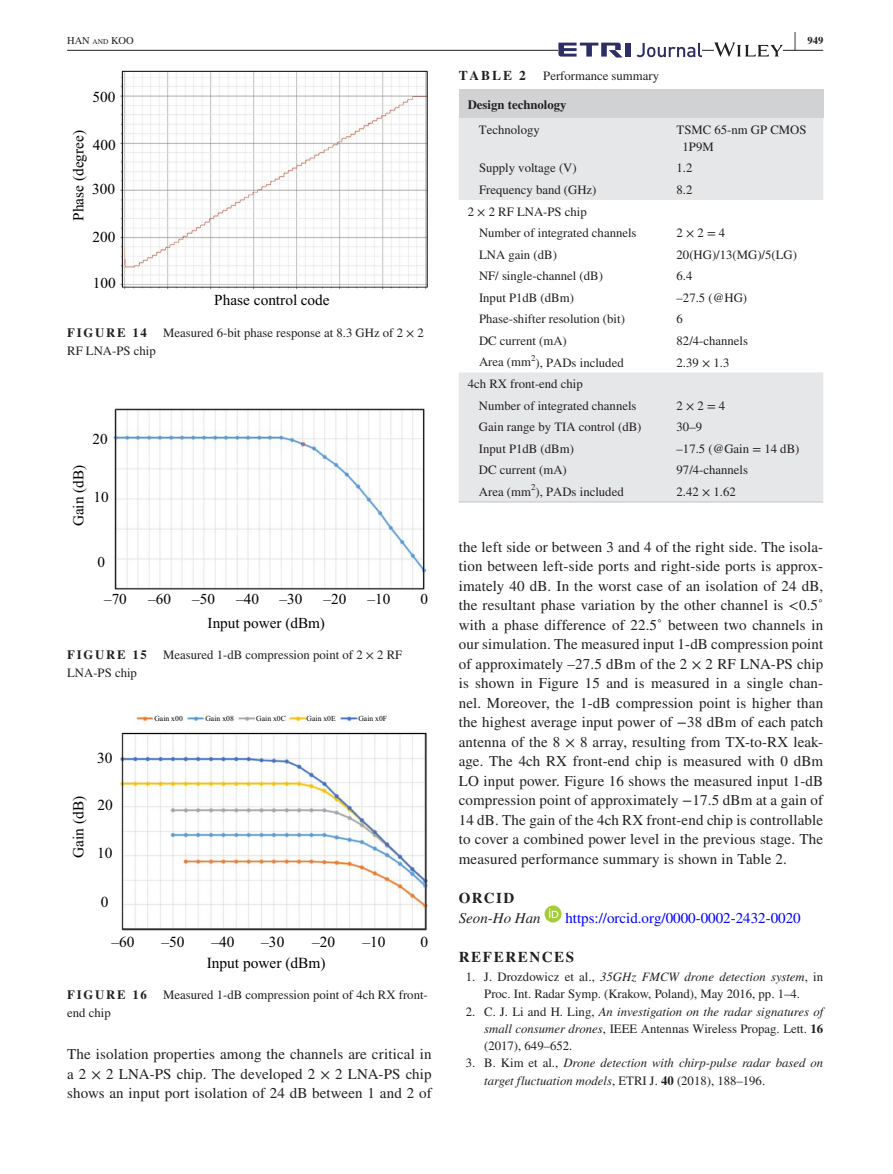
<style>
.page{position:relative;width:893px;height:1174px;background:#fff}
.page>*{position:absolute;margin:0;border:0;box-sizing:border-box;transform-origin:0 0}
.t1{font:700 25.95px "STIX";color:#231f20;scale:.36 1}
.t2{font:15.45px/20.7px "Times New Roman";color:#000}
.t3{font:15.3px "Times New Roman";color:#000}
.t4{font:15.15px "Times New Roman";color:#000}
.t5{font:15px/19.5px "STIX";letter-spacing:.01em;color:#231f20;text-align:justify}
.t6{font:15px "STIX";color:#00f}
.t7{font:700 15px "STIX";letter-spacing:.11em;color:#231f20}
.t8{font:italic 15px "STIX";color:#231f20}
.t9{font:700 13.5px "STIX";letter-spacing:.14em;color:#231f20}
.t10{font:12.75px/17.2px "STIX";color:#231f20}
.t11{font:italic 12.75px/17.2px "STIX";color:#231f20}
.t12{font:700 12.75px "STIX";letter-spacing:.14em;color:#231f20}
.t13{font:700 12.75px "STIX";color:#231f20}
.t14{font:10.5px "STIX";color:#231f20}
.t15{font:700 10.5px "STIX";color:#231f20}
.t16{font:7.65px "Times New Roman";color:#000}
.s1{font-size:7.35px}
.s2{font-style:italic}
.s3{font-weight:700}
.s4{font-style:normal}
.s5{font-weight:700;font-style:normal}
</style>
<div class="page">
<hr style="left:67px;top:50px;width:756px;height:1px;background:#231f20">
<div style="left:558px;top:43px;width:144px;height:14px;background:#fff"></div>
<svg style="left:636px;top:43px;width:66px;height:14px"></svg>
<div style="left:625px;top:43px;width:5px;height:14px;background:#2d2f64"></div>
<svg style="left:558px;top:43px;width:64px;height:14px"></svg>
<svg style="left:714px;top:42px;width:69px;height:15px"></svg>
<div style="left:545px;top:905px;width:17px;height:17px;background:#a5cd39;border-radius:50%"></div>
<svg style="left:549px;top:908px;width:9px;height:10px"></svg>
<img style="left:120px;top:70px;width:308px;height:219px">
<img style="left:113px;top:408px;width:313px;height:182px">
<img style="left:120px;top:714px;width:307px;height:217px">
<div style="left:459px;top:90px;width:364px;height:28px;background:#d1d2d4"></div>
<svg style="left:459px;top:118px;width:364px;height:383px;fill:#e6e7e9"></svg>
<hr style="left:459px;top:501px;width:209px;height:1px;background:#d1d2d4">
<hr style="left:668px;top:501px;width:155px;height:1px;background:#d1d2d4">
<h1 class="t1" style="left:794px;top:26px;width:7px">|</h1>
<p class="t14" style="left:67px;top:33px;width:68px">HAN <span class="s1">and</span> KOO</p>
<p class="t15" style="left:807px;top:34px;width:17px">949</p>
<p class="t3" style="left:92px;top:87px;width:24px">500</p>
<p class="t3" style="left:93px;top:135px;width:24px">400</p>
<p class="t3" style="left:92px;top:178px;width:24px">300</p>
<p class="t3" style="left:92px;top:226px;width:24px">200</p>
<p class="t3" style="left:93px;top:273px;width:24px">100</p>
<p class="t3" style="left:68px;top:221px;width:92px;rotate:-90deg">Phase (degree)</p>
<p class="t3" style="left:214px;top:289px;width:117px">Phase control code</p>
<p class="t12" style="left:67px;top:325px;width:81px">FIGURE 14</p>
<p class="t10" style="left:163px;top:325px;width:262px">Measured 6-bit phase response at 8.3 GHz of 2 × 2</p>
<p class="t10" style="left:67px;top:343px;width:90px">RF LNA-PS chip</p>
<p class="t4" style="left:93px;top:428px;width:17px">20</p>
<p class="t4" style="left:68px;top:526px;width:63px;rotate:-90deg">Gain (dB)</p>
<p class="t4" style="left:94px;top:486px;width:17px">10</p>
<p class="t4" style="left:97px;top:551px;width:9px">0</p>
<p class="t4" style="left:104px;top:589px;width:24px">–70</p>
<p class="t4" style="left:148px;top:589px;width:24px">–60</p>
<p class="t4" style="left:192px;top:589px;width:24px">–50</p>
<p class="t4" style="left:236px;top:589px;width:24px">–40</p>
<p class="t4" style="left:279px;top:589px;width:24px">–30</p>
<p class="t4" style="left:323px;top:589px;width:24px">–20</p>
<p class="t4" style="left:368px;top:589px;width:24px">–10</p>
<p class="t4" style="left:420px;top:589px;width:9px">0</p>
<p class="t4" style="left:208px;top:612px;width:119px">Input power (dBm)</p>
<p class="t12" style="left:67px;top:647px;width:81px">FIGURE 15</p>
<p class="t10" style="left:163px;top:647px;width:241px">Measured 1-dB compression point of 2 × 2 RF</p>
<p class="t10" style="left:67px;top:665px;width:71px">LNA-PS chip</p>
<p class="t2" style="left:97px;top:747px;width:17px">30</p>
<p class="t16" style="left:154px;top:713px;width:30px">Gain x00</p>
<p class="t16" style="left:205px;top:713px;width:30px">Gain x08</p>
<p class="t16" style="left:256px;top:713px;width:31px">Gain x0C</p>
<p class="t16" style="left:307px;top:713px;width:31px">Gain x0E</p>
<p class="t16" style="left:358px;top:713px;width:30px">Gain x0F</p>
<p class="t2" style="left:68px;top:858px;width:63px;rotate:-90deg">Gain (dB)</p>
<p class="t2" style="left:98px;top:794px;width:17px">20</p>
<p class="t2" style="left:97px;top:842px;width:17px">10</p>
<p class="t2" style="left:101px;top:891px;width:9px">0</p>
<p class="t2" style="left:112px;top:931px;width:25px">–60</p>
<p class="t2" style="left:362px;top:931px;width:25px">–10</p>
<p class="t2" style="left:161px;top:931px;width:25px">–50</p>
<p class="t2" style="left:211px;top:931px;width:25px">–40</p>
<p class="t2" style="left:261px;top:931px;width:25px">–30</p>
<p class="t2" style="left:420px;top:931px;width:9px">0</p>
<p class="t2" style="left:207px;top:931px;width:130px;text-indent:105px">–20<br>Input power (dBm)</p>
<p class="t12" style="left:67px;top:987px;width:81px">FIGURE 16</p>
<p class="t10" style="left:163px;top:987px;width:266px">Measured 1-dB compression point of 4ch RX front-</p>
<p class="t10" style="left:67px;top:1005px;width:45px">end chip</p>
<p class="t5" style="left:67px;top:1045px;width:366px">The isolation properties among the channels are critical in a 2 × 2 LNA-PS chip. The developed 2 × 2 LNA-PS chip shows an input port isolation of 24 dB between 1 and 2 of</p>
<p class="t9" style="left:459px;top:68px;width:69px">TABLE 2</p>
<p class="t10" style="left:543px;top:68px;width:117px">Performance summary</p>
<p class="t13" style="left:468px;top:97px;width:100px">Design technology</p>
<p class="t10" style="left:479px;top:121px;width:62px">Technology</p>
<p class="t10" style="left:683px;top:121px;width:126px;text-indent:-6px">TSMC 65-nm GP CMOS<br>1P9M</p>
<p class="t10" style="left:479px;top:160px;width:99px">Supply voltage (V)</p>
<p class="t10" style="left:677px;top:160px;width:17px">1.2</p>
<p class="t10" style="left:479px;top:182px;width:119px">Frequency band (GHz)</p>
<p class="t10" style="left:677px;top:182px;width:17px">8.2</p>
<p class="t10" style="left:479px;top:201px;width:159px;line-height:21.6px;text-indent:-11px">2 × 2 RF LNA-PS chip<br>Number of integrated channels</p>
<p class="t10" style="left:677px;top:225px;width:50px">2 × 2 = 4</p>
<p class="t10" style="left:479px;top:247px;width:79px">LNA gain (dB)</p>
<p class="t10" style="left:677px;top:247px;width:122px">20(HG)/13(MG)/5(LG)</p>
<p class="t10" style="left:479px;top:268px;width:125px">NF/ single-channel (dB)</p>
<p class="t10" style="left:677px;top:268px;width:17px">6.4</p>
<p class="t10" style="left:479px;top:290px;width:96px">Input P1dB (dBm)</p>
<p class="t10" style="left:677px;top:290px;width:72px">–27.5 (@HG)</p>
<p class="t10" style="left:479px;top:311px;width:147px">Phase-shifter resolution (bit)</p>
<p class="t10" style="left:677px;top:311px;width:8px">6</p>
<p class="t10" style="left:479px;top:333px;width:89px">DC current (mA)</p>
<p class="t10" style="left:677px;top:333px;width:73px">82/4-channels</p>
<p class="t10" style="left:479px;top:354px;width:146px">Area (mm<sup>2</sup>), PADs included</p>
<p class="t10" style="left:677px;top:354px;width:54px">2.39 × 1.3</p>
<p class="t10" style="left:479px;top:374px;width:159px;line-height:21.6px;text-indent:-11px">4ch RX front-end chip<br>Number of integrated channels</p>
<p class="t10" style="left:677px;top:397px;width:50px">2 × 2 = 4</p>
<p class="t10" style="left:479px;top:419px;width:164px">Gain range by TIA control (dB)</p>
<p class="t10" style="left:677px;top:419px;width:27px">30–9</p>
<p class="t10" style="left:479px;top:441px;width:96px">Input P1dB (dBm)</p>
<p class="t10" style="left:677px;top:441px;width:124px">–17.5 (@Gain = 14 dB)</p>
<p class="t10" style="left:479px;top:462px;width:89px">DC current (mA)</p>
<p class="t10" style="left:677px;top:462px;width:73px">97/4-channels</p>
<p class="t10" style="left:479px;top:484px;width:146px">Area (mm<sup>2</sup>), PADs included</p>
<p class="t10" style="left:677px;top:484px;width:61px">2.42 × 1.62</p>
<p class="t5" style="left:459px;top:538px;width:366px">the left side or between 3 and 4 of the right side. The isola&shy;tion between left-side ports and right-side ports is approx&shy;imately 40 dB. In the worst case of an isolation of 24 dB, the resultant phase variation by the other channel is &lt;0.5˚ with a phase difference of 22.5˚ between two channels in our simulation. The measured input 1-dB compression point of approximately –27.5 dBm of the 2 × 2 RF LNA-PS chip is shown in Figure 15 and is measured in a single chan&shy;nel. Moreover, the 1-dB compression point is higher than the highest average input power of −38 dBm of each patch antenna of the 8 × 8 array, resulting from TX-to-RX leak&shy;age. The 4ch RX front-end chip is measured with 0 dBm LO input power. Figure 16 shows the measured input 1-dB compression point of approximately −17.5 dBm at a gain of 14 dB. The gain of the 4ch RX front-end chip is controllable to cover a combined power level in the previous stage. The measured performance summary is shown in Table 2.</p>
<p class="t7" style="left:459px;top:889px;width:57px">ORCID</p>
<p class="t8" style="left:459px;top:907px;width:84px">Seon-Ho Han</p>
<p class="t6" style="left:565px;top:907px;width:237px">https://orcid.org/0000-0002-2432-0020</p>
<p class="t7" style="left:459px;top:947px;width:117px">REFERENCES</p>
<p class="t10" style="left:466px;top:969px;width:359px;text-align:center">1. J. Drozdowicz et al., <span class="s2">35GHz FMCW drone detection system</span>, in<br>Proc. Int. Radar Symp. (Krakow, Poland), May 2016, pp. 1–4.</p>
<p class="t10" style="left:484px;top:1003px;width:341px;text-align:justify;text-indent:-19px">2. C. J. Li and H. Ling, <span class="s2">An investigation on the radar signatures of small consumer drones</span>, IEEE Antennas Wireless Propag. Lett. <span class="s3">16 </span>(2017), 649–652.</p>
<p class="t11" style="left:484px;top:1054px;width:341px;text-indent:-19px"><span class="s4">3. B. Kim et al.,</span> Drone detection with chirp-pulse radar based on target fluctuation models<span class="s4">, ETRI J.</span> <span class="s5">40</span> <span class="s4">(2018), 188–196.</span></p>
</div>
